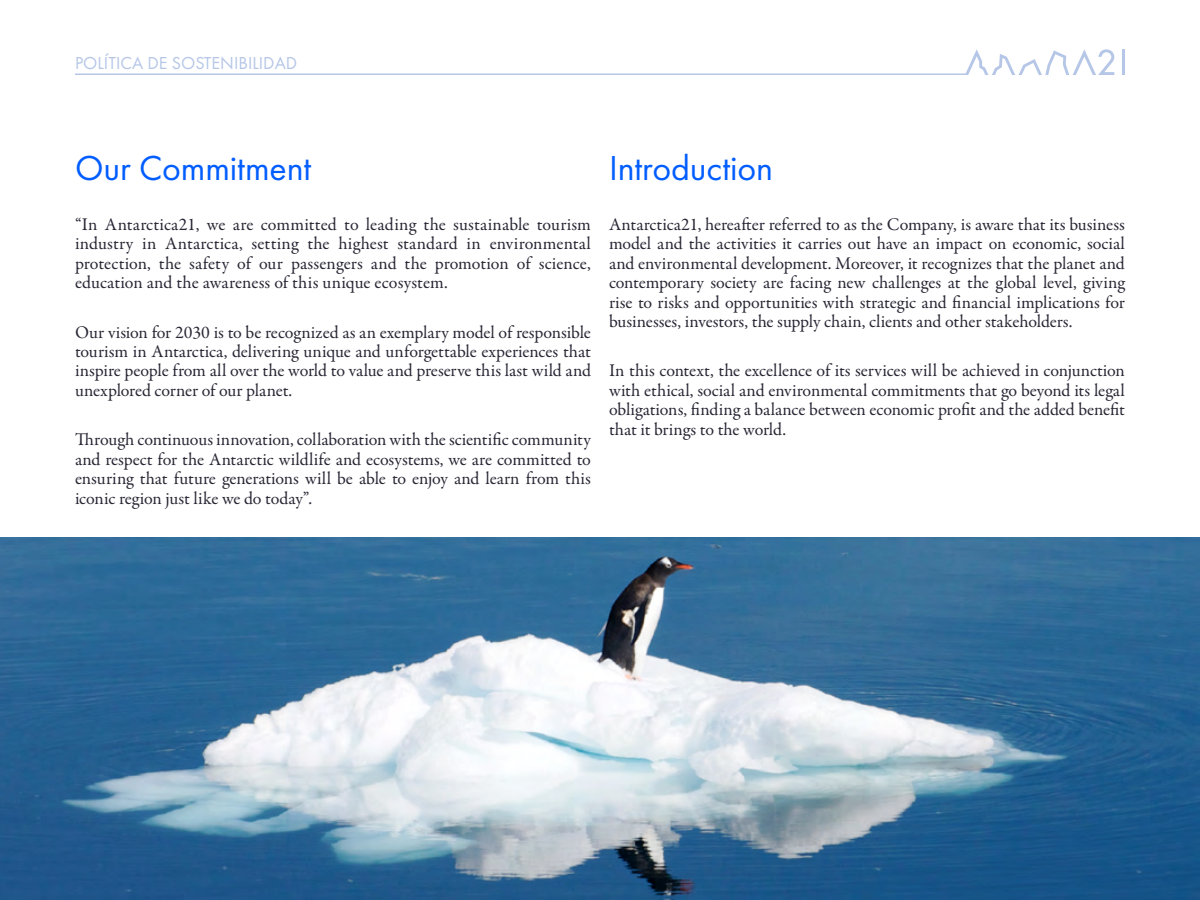
<style>
.page{position:relative;width:1200px;height:900px;background:#fff}
.page>*{position:absolute;margin:0;border:0;box-sizing:border-box;transform-origin:0 0}
.t1{font:36px "Futura PT";letter-spacing:-.005em;color:#005dff}
.t2{font:18px/19.4px "Garamond Premr Pro";letter-spacing:-.005em;color:#292634;text-align:justify}
.t3{font:18px "Futura PT";color:#b5c6e7}
</style>
<div class="page">
<hr style="left:75px;top:74px;width:893px;height:1px;background:#b5c6e7">
<hr style="left:1122px;top:49px;width:3px;height:26px;background:#b5c6e7">
<svg style="left:965px;top:49px;width:149px;height:26px"></svg>
<img style="left:0;top:537px;width:1200px;height:363px">
<p class="t3" style="left:75px;top:53px;width:224px">POLÍTICA DE SOSTENIBILIDAD</p>
<h1 class="t1" style="left:75px;top:147px;width:238px">Our Commitment</h1>
<p class="t2" style="left:75px;top:215px;width:518px">“In Antarctica21, we are committed to leading the sustainable tourism industry in Antarctica, setting the highest standard in environmental protection, the safety of our passengers and the promotion of science, education and the awareness of this unique ecosystem.</p>
<p class="t2" style="left:75px;top:323px;width:518px">Our vision for 2030 is to be recognized as an exemplary model of responsible tourism in Antarctica, delivering unique and unforgettable experiences that inspire people from all over the world to value and preserve this last wild and unexplored corner of our planet.</p>
<p class="t2" style="left:75px;top:430px;width:517px">Through continuous innovation, collaboration with the scientific community and respect for the Antarctic wildlife and ecosystems, we are committed to ensuring that future generations will be able to enjoy and learn from this iconic region just like we do today”.</p>
<h1 class="t1" style="left:609px;top:147px;width:166px">Introduction</h1>
<p class="t2" style="left:609px;top:215px;width:518px">Antarctica21, hereafter referred to as the Company, is aware that its business model and the activities it carries out have an impact on economic, social and environmental development. Moreover, it recognizes that the planet and contemporary society are facing new challenges at the global level, giving rise to risks and opportunities with strategic and financial implications for businesses, investors, the supply chain, clients and other stakeholders.</p>
<p class="t2" style="left:609px;top:362px;width:518px">In this context, the excellence of its services will be achieved in conjunction with ethical, social and environmental commitments that go beyond its legal obligations, finding a balance between economic profit and the added benefit that it brings to the world.</p>
</div>
